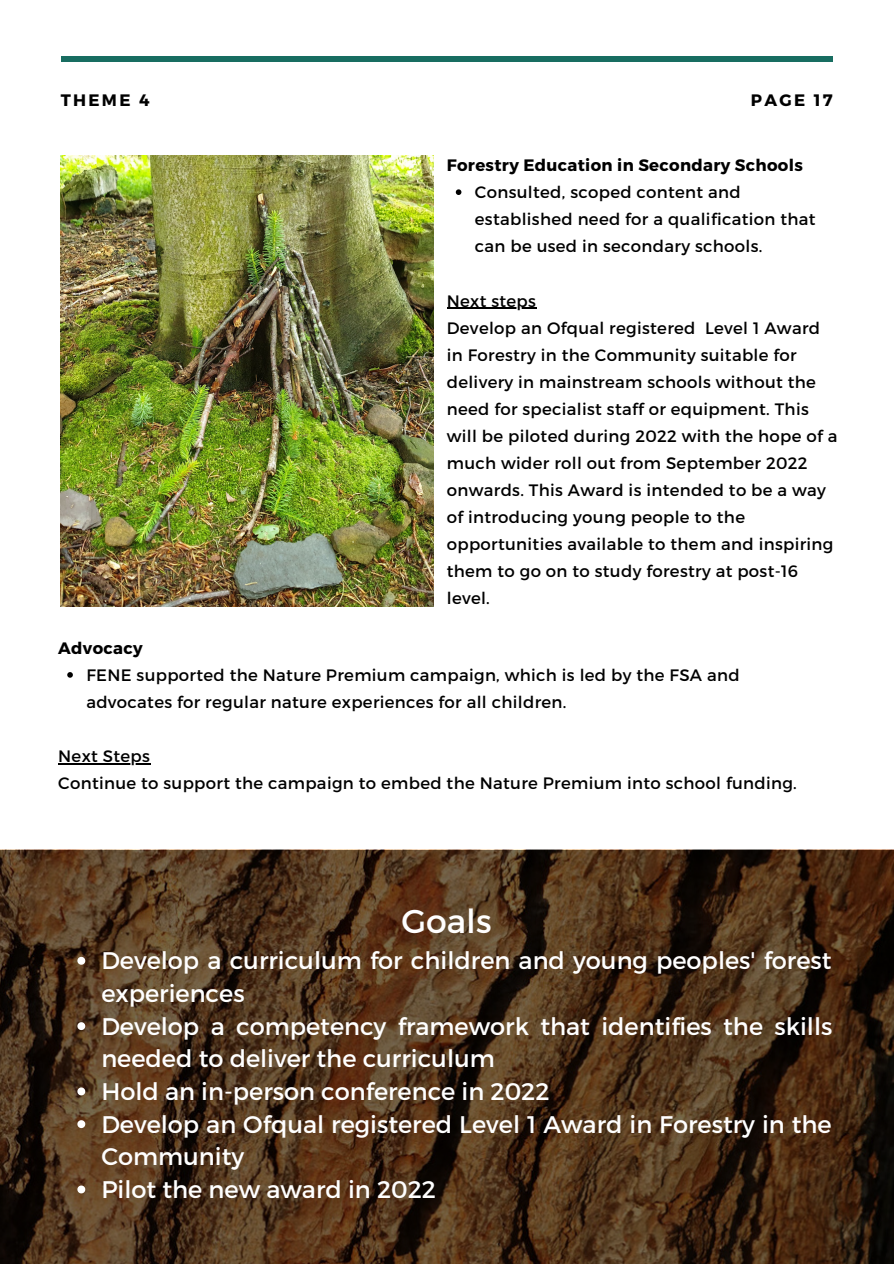
<style>
.page{position:relative;width:894px;height:1264px;background:#fff}
.page>*{position:absolute;margin:0;border:0;box-sizing:border-box;transform-origin:0 0}
.t1{font:33px "Montserrat";color:#fff}
.t2{font:24px/32.7px "Montserrat";color:#fff}
.t3{font:16.5px/27px "Montserrat";letter-spacing:.02em;color:#000}
.t4{font:700 16.5px "Montserrat";letter-spacing:.02em;color:#000}
</style>
<div class="page">
<hr style="left:61px;top:57px;width:771px;height:4px;background:#186d61">
<img style="left:0;top:850px;width:893px;height:413px">
<svg style="left:77px;top:956px;width:8px;height:8px"></svg>
<svg style="left:77px;top:1022px;width:8px;height:8px"></svg>
<svg style="left:77px;top:1087px;width:8px;height:8px"></svg>
<svg style="left:77px;top:1120px;width:8px;height:8px"></svg>
<svg style="left:77px;top:1185px;width:8px;height:8px"></svg>
<svg style="left:67px;top:672px;width:6px;height:5px"></svg>
<hr style="left:58px;top:763px;width:92px;height:1px;background:#000">
<img style="left:61px;top:155px;width:372px;height:452px">
<svg style="left:455px;top:189px;width:6px;height:6px"></svg>
<hr style="left:446px;top:307px;width:90px;height:2px;background:#000">
<p class="t4" style="left:61px;top:89px;width:90px">THEME 4</p>
<p class="t4" style="left:750px;top:89px;width:83px">PAGE 17</p>
<p class="t4" style="left:446px;top:155px;width:357px">Forestry Education in Secondary Schools</p>
<p class="t3" style="left:475px;top:178px;width:342px">Consulted, scoped content and established need for a qualification that can be used in secondary schools.</p>
<p class="t4" style="left:58px;top:637px;width:86px">Advocacy</p>
<p class="t3" style="left:446px;top:286px;width:91px">Next steps</p>
<p class="t3" style="left:446px;top:313px;width:392px">Develop an Ofqual registered Level 1 Award in Forestry in the Community suitable for delivery in mainstream schools without the need for specialist staff or equipment. This will be piloted during 2022 with the hope of a much wider roll out from September 2022 onwards. This Award is intended to be a way of introducing young people to the opportunities available to them and inspiring them to go on to study forestry at post-16 level.</p>
<p class="t3" style="left:86px;top:661px;width:654px">FENE supported the Nature Premium campaign, which is led by the FSA and advocates for regular nature experiences for all children.</p>
<p class="t3" style="left:58px;top:742px;width:93px">Next Steps</p>
<p class="t3" style="left:58px;top:769px;width:740px">Continue to support the campaign to embed the Nature Premium into school funding.</p>
<p class="t1" style="left:401px;top:900px;width:91px">Goals</p>
<p class="t2" style="left:101px;top:943px;width:731px">Develop a curriculum for children and young peoples' forest experiences</p>
<p class="t2" style="left:101px;top:1008px;width:732px">Develop a competency framework that identifies the skills needed to deliver the curriculum</p>
<p class="t2" style="left:101px;top:1073px;width:449px">Hold an in-person conference in 2022</p>
<p class="t2" style="left:101px;top:1106px;width:731px">Develop an Ofqual registered Level 1 Award in Forestry in the<br>Community</p>
<p class="t2" style="left:101px;top:1171px;width:336px">Pilot the new award in 2022</p>
</div>
